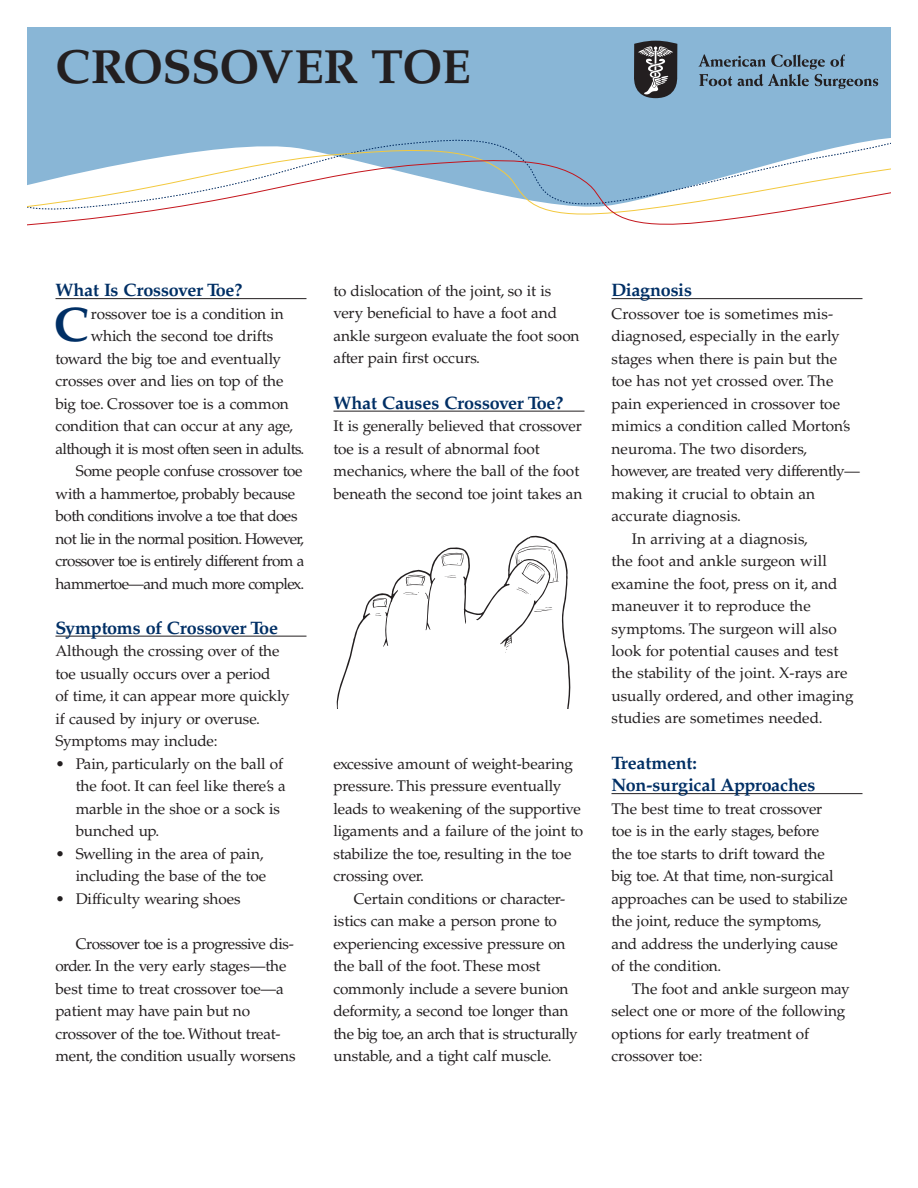
<style>
.page{position:relative;width:918px;height:1188px;background:#fff}
.page>*{position:absolute;margin:0;border:0;box-sizing:border-box;transform-origin:0 0}
.t1{font:700 48.6px "Palatino";color:#002f65}
.t2{font:700 48px "Palatino";letter-spacing:-.015em;color:#231f20}
.t3{font:700 18px/22.5px "Palatino";letter-spacing:-.015em;color:#002f65}
.t4{font:15.3px/22.5px "Palatino";letter-spacing:-.01em;color:#231f20}
.t5{font:15.3px "Palatino";letter-spacing:.01em;color:#231f20}
.t6{font:15.3px "Palatino";letter-spacing:-.045em;color:#231f20}
.t7{font:15.3px "Palatino";letter-spacing:-.03em;color:#231f20}
.t8{font:15.3px "Palatino";letter-spacing:-.035em;color:#231f20}
.t9{font:15.3px "Palatino";letter-spacing:-.04em;color:#231f20}
</style>
<div class="page">
<div style="left:27px;top:27px;width:864px;height:100px;background:#89b6d6"></div>
<div style="left:27px;top:127px;width:864px;height:10px;background:#89b6d6"></div>
<div style="left:27px;top:137px;width:864px;height:11px;background:#89b6d6"></div>
<svg style="left:27px;top:148px;width:864px;height:78px"></svg>
<hr style="left:56px;top:298px;width:250px;height:1px;background:#231f20">
<hr style="left:56px;top:636px;width:250px;height:1px;background:#231f20">
<hr style="left:333px;top:411px;width:252px;height:1px;background:#231f20">
<hr style="left:612px;top:298px;width:251px;height:1px;background:#231f20">
<hr style="left:612px;top:793px;width:251px;height:1px;background:#231f20">
<svg style="left:699px;top:54px;width:179px;height:35px;background:#7497b1"></svg>
<svg style="left:634px;top:41px;width:44px;height:57px;background:#525357"></svg>
<svg style="left:336px;top:536px;width:235px;height:173px"></svg>
<h2 class="t2" style="left:56px;top:48px;width:417px">CROSSOVER TOE</h2>
<p class="t3" style="left:56px;top:281px;width:189px">What Is Crossover Toe?</p>
<h1 class="t1" style="left:54px;top:306px;width:37px">C</h1>
<p class="t4" style="left:91px;top:304px;width:194px">rossover toe is a condition in</p>
<p class="t4" style="left:91px;top:326px;width:184px">which the second toe drifts</p>
<p class="t4" style="left:55px;top:349px;width:227px">toward the big toe and eventually</p>
<p class="t4" style="left:55px;top:371px;width:230px">crosses over and lies on top of the</p>
<p class="t4" style="left:55px;top:394px;width:235px">big toe. Crossover toe is a common</p>
<p class="t4" style="left:55px;top:416px;width:239px">condition that can occur at any age,</p>
<p class="t8" style="left:55px;top:442px;width:250px">although it is most often seen in adults.</p>
<p class="t7" style="left:76px;top:465px;width:228px">Some people confuse crossover toe</p>
<p class="t4" style="left:55px;top:484px;width:241px">with a hammertoe, probably because</p>
<p class="t6" style="left:55px;top:510px;width:244px">both conditions involve a toe that does</p>
<p class="t9" style="left:55px;top:532px;width:250px">not lie in the normal position. However,</p>
<p class="t6" style="left:55px;top:555px;width:250px">crossover toe is entirely different from a</p>
<p class="t6" style="left:55px;top:577px;width:250px">hammertoe—and much more complex.</p>
<p class="t3" style="left:56px;top:618px;width:224px">Symptoms of Crossover Toe</p>
<p class="t4" style="left:56px;top:641px;width:236px">Although the crossing over of the toe usually occurs over a period<br>of time, it can appear more quickly if caused by injury or overuse.<br>Symptoms may include:</p>
<p class="t4" style="left:76px;top:754px;width:212px;text-indent:-20px">• Pain, particularly on the ball of the foot. It can feel like there’s a marble in the shoe or a sock is bunched up.</p>
<p class="t4" style="left:56px;top:844px;width:212px;text-align:right">• Swelling in the area of pain, including the base of the toe</p>
<p class="t4" style="left:56px;top:889px;width:187px">• Difficulty wearing shoes</p>
<p class="t4" style="left:56px;top:934px;width:242px;text-indent:20px">Crossover toe is a progressive dis&shy;order. In the very early stages—the best time to treat crossover toe—a patient may have pain but no crossover of the toe. Without treat&shy;ment, the condition usually worsens</p>
<p class="t4" style="left:333px;top:281px;width:247px">to dislocation of the joint, so it is very beneficial to have a foot and ankle surgeon evaluate the foot soon after pain first occurs.</p>
<p class="t3" style="left:334px;top:393px;width:231px">What Causes Crossover Toe?</p>
<p class="t4" style="left:334px;top:416px;width:250px">It is generally believed that crossover toe is a result of abnormal foot mechanics, where the ball of the foot beneath the second toe joint takes an</p>
<p class="t4" style="left:334px;top:754px;width:251px">excessive amount of weight-bearing pressure. This pressure eventually leads to weakening of the supportive ligaments and a failure of the joint to stabilize the toe, resulting in the toe crossing over.</p>
<p class="t4" style="left:334px;top:889px;width:246px;text-indent:20px">Certain conditions or character&shy;istics can make a person prone to experiencing excessive pressure on the ball of the foot. These most commonly include a severe bunion deformity, a second toe longer than the big toe, an arch that is structurally unstable, and a tight calf muscle.</p>
<p class="t3" style="left:612px;top:281px;width:82px">Diagnosis</p>
<p class="t5" style="left:612px;top:307px;width:223px">Crossover toe is sometimes mis-</p>
<p class="t5" style="left:612px;top:330px;width:230px">diagnosed, especially in the early</p>
<p class="t4" style="left:612px;top:349px;width:227px">stages when there is pain but the</p>
<p class="t5" style="left:612px;top:375px;width:223px">toe has not yet crossed over. The</p>
<p class="t4" style="left:612px;top:394px;width:230px">pain experienced in crossover toe</p>
<p class="t4" style="left:612px;top:416px;width:240px">mimics a condition called Morton’s</p>
<p class="t4" style="left:612px;top:439px;width:197px">neuroma. The two disorders,</p>
<p class="t7" style="left:612px;top:465px;width:250px">however, are treated very differently—</p>
<p class="t5" style="left:612px;top:487px;width:205px">making it crucial to obtain an</p>
<p class="t5" style="left:612px;top:510px;width:131px">accurate diagnosis.</p>
<p class="t5" style="left:632px;top:532px;width:177px">In arriving at a diagnosis,</p>
<p class="t5" style="left:612px;top:555px;width:217px">the foot and ankle surgeon will</p>
<p class="t4" style="left:612px;top:574px;width:228px">examine the foot, press on it, and</p>
<p class="t4" style="left:612px;top:596px;width:201px">maneuver it to reproduce the</p>
<p class="t5" style="left:612px;top:622px;width:227px">symptoms. The surgeon will also</p>
<p class="t4" style="left:612px;top:641px;width:228px">look for potential causes and test</p>
<p class="t4" style="left:612px;top:664px;width:238px">the stability of the joint. X-rays are</p>
<p class="t4" style="left:612px;top:686px;width:244px">usually ordered, and other imaging</p>
<p class="t5" style="left:612px;top:712px;width:213px">studies are sometimes needed.</p>
<p class="t3" style="left:612px;top:753px;width:206px">Treatment:<br>Non-surgical Approaches</p>
<p class="t4" style="left:612px;top:799px;width:237px">The best time to treat crossover<br>toe is in the early stages, before<br>the toe starts to drift toward the big toe. At that time, non-surgical approaches can be used to stabilize the joint, reduce the symptoms, and address the underlying cause of the condition.</p>
<p class="t4" style="left:612px;top:979px;width:240px;text-indent:20px">The foot and ankle surgeon may select one or more of the following options for early treatment of crossover toe:</p>
</div>
